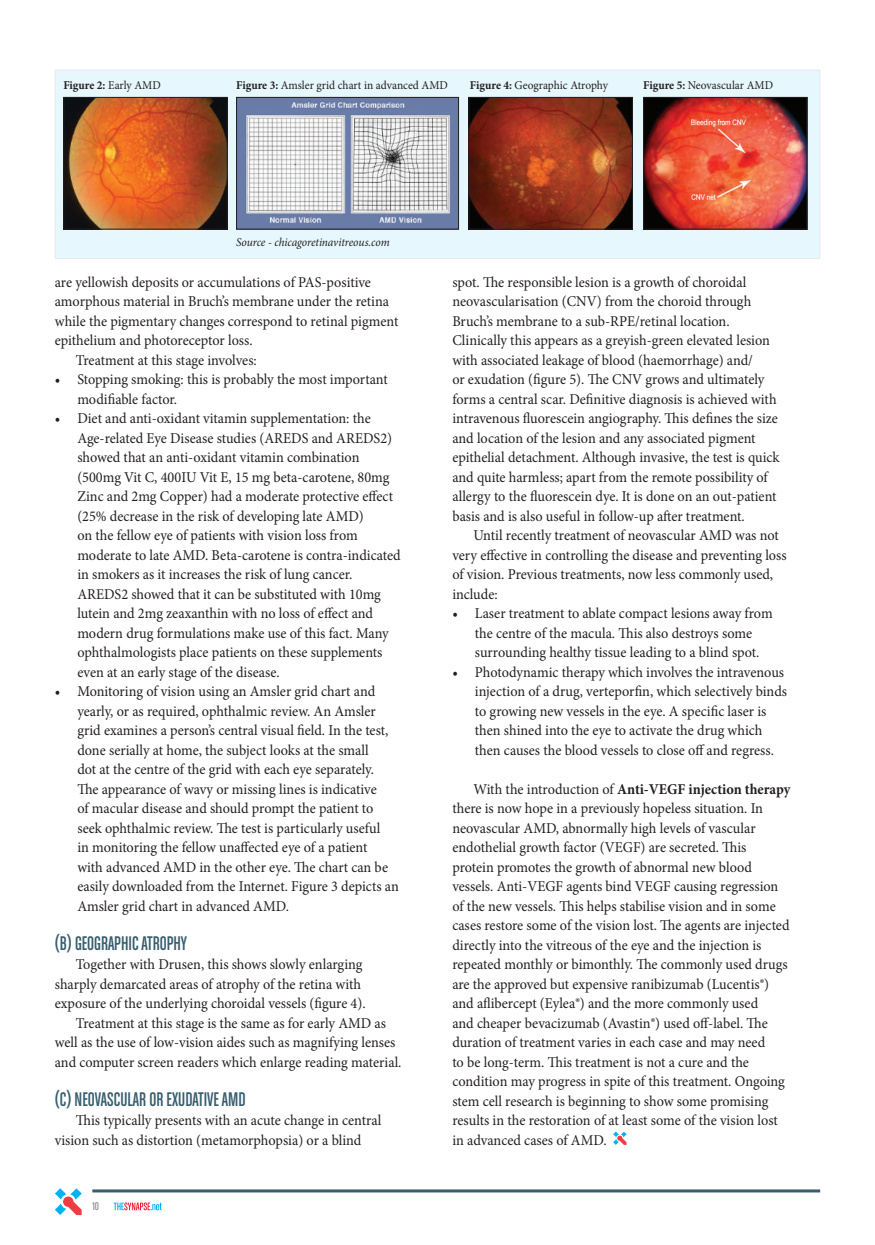
<style>
.page{position:relative;width:875px;height:1245px;background:#fff}
.page>*{position:absolute;margin:0;border:0;box-sizing:border-box;transform-origin:0 0}
.t1{font:21px "Chalet Comprime Cologne Eighty";color:#375d6e;scale:.95 1}
.t2{font:15px/19.5px "Minion Pro";color:#231f20;scale:.95 1}
.t3{font:12px "Minion Pro";color:#231f20;scale:.95 1}
.t4{font:italic 12px "Minion Pro";letter-spacing:-.01em;color:#231f20;scale:.95 1}
.t5{font:700 12px "Minion Pro";color:#231f20;scale:.95 1}
.t6{font:12px "Chalet Comprime Cologne Sixty";color:#939598}
.s1{font-weight:400}
.s2{font-weight:700}
</style>
<div class="page">
<svg style="left:613px;top:1131px;width:14px;height:14px"></svg>
<div style="left:55px;top:70px;width:765px;height:188px;background:#e6f7fd"></div>
<img style="left:65px;top:99px;width:161px;height:129px">
<div style="left:63px;top:97px;width:165px;height:133px;border:1px solid #231f20"></div>
<img style="left:645px;top:99px;width:160px;height:129px">
<div style="left:643px;top:97px;width:164px;height:133px;border:1px solid #231f20"></div>
<img style="left:471px;top:99px;width:160px;height:129px">
<div style="left:469px;top:97px;width:164px;height:133px;border:1px solid #231f20"></div>
<img style="left:238px;top:99px;width:219px;height:129px">
<div style="left:236px;top:97px;width:223px;height:133px;border:1px solid #231f20"></div>
<svg style="left:114px;top:1202px;width:48px;height:8px"></svg>
<hr style="left:92px;top:1189px;width:728px;height:3px;background:#375d6e">
<svg style="left:55px;top:1188px;width:27px;height:27px"></svg>
<p class="t5" style="left:63px;top:77px;width:104px">Figure 2: <span class="s1">Early AMD</span></p>
<p class="t3" style="left:236px;top:77px;width:224px"><span class="s2">Figure 3:</span> Amsler grid chart in advanced AMD</p>
<p class="t3" style="left:470px;top:77px;width:147px"><span class="s2">Figure 4:</span> Geographic Atrophy</p>
<p class="t3" style="left:643px;top:77px;width:138px"><span class="s2">Figure 5:</span> Neovascular AMD</p>
<p class="t4" style="left:236px;top:234px;width:163px">Source - chicagoretinavitreous.com</p>
<p class="t2" style="left:55px;top:272px;width:334px">are yellowish deposits or accumulations of PAS-positive</p>
<p class="t2" style="left:55px;top:292px;width:353px">amorphous material in Bruch’s membrane under the retina</p>
<p class="t2" style="left:55px;top:311px;width:363px">while the pigmentary changes correspond to retinal pigment</p>
<p class="t2" style="left:55px;top:331px;width:210px">epithelium and photoreceptor loss.</p>
<p class="t2" style="left:76px;top:350px;width:192px">Treatment at this stage involves:</p>
<p class="t2" style="left:77px;top:370px;width:328px;text-indent:-23px">• Stopping smoking: this is probably the most important modifiable factor.</p>
<p class="t2" style="left:77px;top:409px;width:342px;text-indent:-23px">• Diet and anti-oxidant vitamin supplementation: the Age-related Eye Disease studies (AREDS and AREDS2) showed that an anti-oxidant vitamin combination (500mg Vit C, 400IU Vit E, 15 mg beta-carotene, 80mg Zinc and 2mg Copper) had a moderate protective effect (25% decrease in the risk of developing late AMD)<br>on the fellow eye of patients with vision loss from moderate to late AMD. Beta-carotene is contra-indicated in smokers as it increases the risk of lung cancer.<br>AREDS2 showed that it can be substituted with 10mg lutein and 2mg zeaxanthin with no loss of effect and modern drug formulations make use of this fact. Many ophthalmologists place patients on these supplements even at an early stage of the disease.</p>
<p class="t2" style="left:77px;top:682px;width:340px;text-indent:-23px">• Monitoring of vision using an Amsler grid chart and yearly, or as required, ophthalmic review. An Amsler grid examines a person’s central visual field. In the test, done serially at home, the subject looks at the small<br>dot at the centre of the grid with each eye separately.<br>The appearance of wavy or missing lines is indicative<br>of macular disease and should prompt the patient to seek ophthalmic review. The test is particularly useful<br>in monitoring the fellow unaffected eye of a patient<br>with advanced AMD in the other eye. The chart can be easily downloaded from the Internet. Figure 3 depicts an Amsler grid chart in advanced AMD.</p>
<h1 class="t1" style="left:55px;top:931px;width:141px">(B) GEOGRAPHIC ATROPHY</h1>
<p class="t2" style="left:76px;top:955px;width:303px">Together with Drusen, this shows slowly enlarging</p>
<p class="t2" style="left:55px;top:974px;width:324px">sharply demarcated areas of atrophy of the retina with</p>
<p class="t2" style="left:55px;top:994px;width:329px">exposure of the underlying choroidal vessels (figure 4).</p>
<p class="t2" style="left:76px;top:1013px;width:328px">Treatment at this stage is the same as for early AMD as</p>
<p class="t2" style="left:55px;top:1033px;width:360px">well as the use of low-vision aides such as magnifying lenses</p>
<p class="t2" style="left:55px;top:1052px;width:366px">and computer screen readers which enlarge reading material.</p>
<h1 class="t1" style="left:55px;top:1087px;width:185px">(C) NEOVASCULAR OR EXUDATIVE AMD</h1>
<p class="t2" style="left:55px;top:1111px;width:345px;text-indent:21px">This typically presents with an acute change in central vision such as distortion (metamorphopsia) or a blind</p>
<p class="t6" style="left:92px;top:1200px;width:8px">10</p>
<p class="t2" style="left:452px;top:272px;width:346px">spot. The responsible lesion is a growth of choroidal neovascularisation (CNV) from the choroid through Bruch’s membrane to a sub-RPE/retinal location.<br>Clinically this appears as a greyish-green elevated lesion with associated leakage of blood (haemorrhage) and/<br>or exudation (figure 5). The CNV grows and ultimately forms a central scar. Definitive diagnosis is achieved with intravenous fluorescein angiography. This defines the size and location of the lesion and any associated pigment epithelial detachment. Although invasive, the test is quick and quite harmless; apart from the remote possibility of allergy to the fluorescein dye. It is done on an out-patient basis and is also useful in follow-up after treatment.</p>
<p class="t2" style="left:452px;top:526px;width:353px;text-indent:21px">Until recently treatment of neovascular AMD was not very effective in controlling the disease and preventing loss of vision. Previous treatments, now less commonly used, include:</p>
<p class="t2" style="left:475px;top:604px;width:315px;text-indent:-22px">• Laser treatment to ablate compact lesions away from the centre of the macula. This also destroys some surrounding healthy tissue leading to a blind spot.</p>
<p class="t2" style="left:475px;top:662px;width:330px;text-indent:-22px">• Photodynamic therapy which involves the intravenous injection of a drug, verteporfin, which selectively binds to growing new vessels in the eye. A specific laser is then shined into the eye to activate the drug which then causes the blood vessels to close off and regress.</p>
<p class="t2" style="left:452px;top:779px;width:357px;text-indent:21px">With the introduction of <span class="s2">Anti-VEGF injection therapy </span>there is now hope in a previously hopeless situation. In neovascular AMD, abnormally high levels of vascular endothelial growth factor (VEGF) are secreted. This protein promotes the growth of abnormal new blood vessels. Anti-VEGF agents bind VEGF causing regression of the new vessels. This helps stabilise vision and in some cases restore some of the vision lost. The agents are injected directly into the vitreous of the eye and the injection is repeated monthly or bimonthly. The commonly used drugs are the approved but expensive ranibizumab (Lucentis®) and aflibercept (Eylea®) and the more commonly used<br>and cheaper bevacizumab (Avastin®) used off-label. The duration of treatment varies in each case and may need<br>to be long-term. This treatment is not a cure and the condition may progress in spite of this treatment. Ongoing stem cell research is beginning to show some promising results in the restoration of at least some of the vision lost in advanced cases of AMD.</p>
</div>
